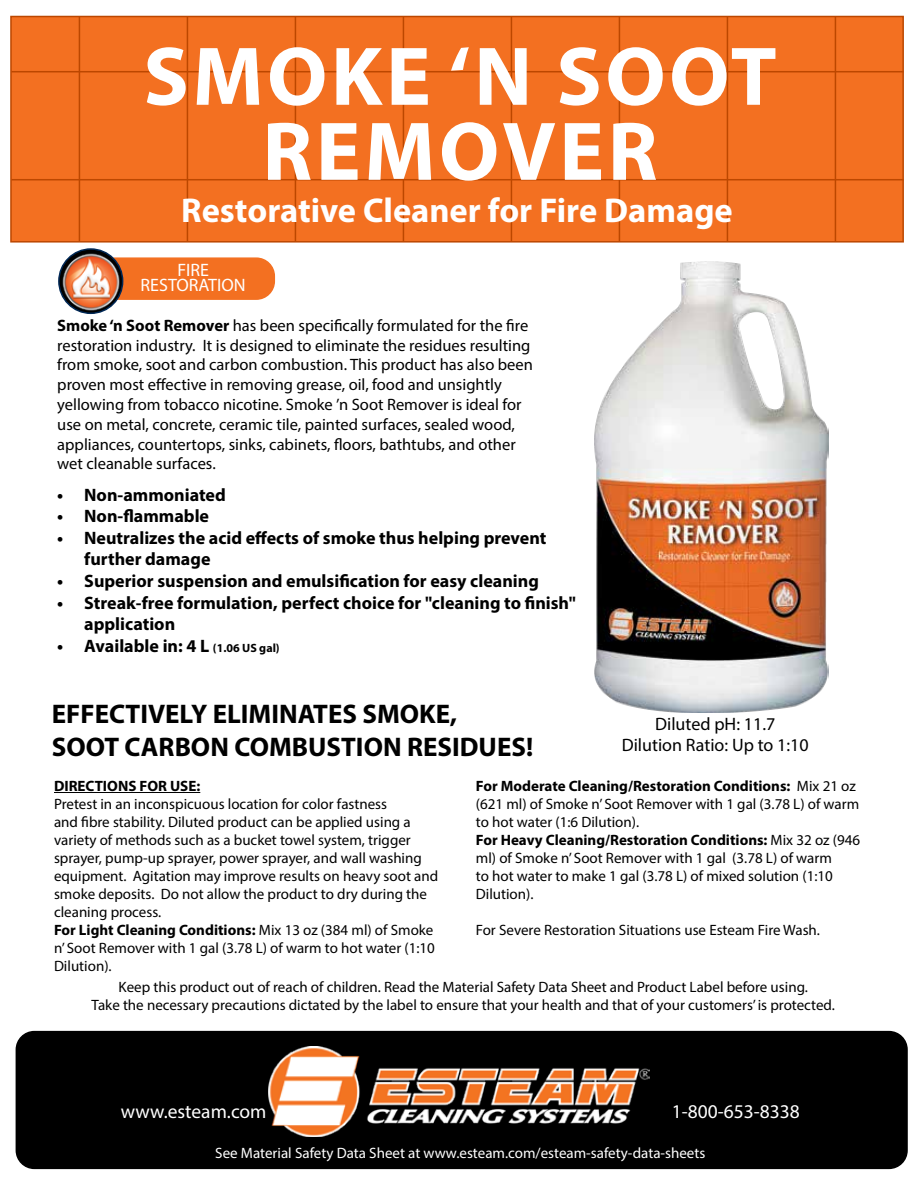
<style>
.page{position:relative;width:918px;height:1188px;background:#fff}
.page>*{position:absolute;margin:0;border:0;box-sizing:border-box;transform-origin:0 0}
.t1{font:700 84px/75px "Myriad Pro";letter-spacing:.045em;color:#fff;text-align:center}
.t2{font:700 34.5px "Myriad Pro";color:#fff}
.t3{font:700 27px/32.4px "Myriad Pro";color:#000}
.t4{font:19.5px "Myriad Pro";color:#fff}
.t5{font:700 18px/21.6px "Myriad Pro";color:#000}
.t6{font:18px/21.6px "Myriad Pro";color:#000;text-align:center}
.t7{font:18px/15px "Myriad Pro";color:#fff;text-align:center}
.t8{font:16.5px/19.8px "Myriad Pro";color:#000}
.t9{font:15px/18px "Myriad Pro";color:#000}
.t10{font:15px "Myriad Pro";color:#fff}
.t11{font:700 15px "Myriad Pro";color:#000}
.s1{font-weight:700}
.s2{font-size:12px}
</style>
<div class="page">
<div style="left:10px;top:16px;width:894px;height:227px;background:#f37021;border:2px solid #bc4700"></div>
<hr style="left:11px;top:71px;width:893px;height:1px;background:#bc4700">
<hr style="left:11px;top:179px;width:893px;height:1px;background:#bc4700">
<hr style="left:79px;top:16px;width:1px;height:226px;background:#bc4700">
<hr style="left:187px;top:16px;width:1px;height:226px;background:#bc4700">
<hr style="left:295px;top:16px;width:1px;height:226px;background:#bc4700">
<hr style="left:403px;top:16px;width:1px;height:226px;background:#bc4700">
<hr style="left:511px;top:16px;width:1px;height:226px;background:#bc4700">
<hr style="left:619px;top:16px;width:1px;height:226px;background:#bc4700">
<hr style="left:727px;top:16px;width:1px;height:226px;background:#bc4700">
<hr style="left:835px;top:16px;width:1px;height:226px;background:#bc4700">
<div style="left:16px;top:1032px;width:891px;height:136px;background:#000;border-radius:18px"></div>
<div style="left:16px;top:1031px;width:892px;height:138px;border:2px solid #000;border-radius:18px"></div>
<img style="left:269px;top:1046px;width:380px;height:91px">
<img style="left:595px;top:261px;width:233px;height:452px">
<hr style="left:54px;top:792px;width:146px;height:1px;background:#000">
<div style="left:89px;top:258px;width:185px;height:41px;background:#f37021;border-radius:18px"></div>
<div style="left:88px;top:257px;width:187px;height:43px;border:2px solid #f37021;border-radius:18px"></div>
<img style="left:58px;top:248px;width:67px;height:67px">
<h1 class="t1" style="left:143px;top:36px;width:635px">SMOKE ‘N SOOT<br>REMOVER</h1>
<h2 class="t2" style="left:181px;top:188px;width:553px">Restorative Cleaner for Fire Damage</h2>
<p class="t7" style="left:141px;top:262px;width:107px">FIRE<br>RESTORATION</p>
<p class="t8" style="left:57px;top:315px;width:477px"><span class="s1">Smoke ‘n Soot Remover</span> has been specifically formulated for the fire restoration industry. It is designed to eliminate the residues resulting from smoke, soot and carbon combustion. This product has also been proven most effective in removing grease, oil, food and unsightly yellowing from tobacco nicotine. Smoke ’n Soot Remover is ideal for use on metal, concrete, ceramic tile, painted surfaces, sealed wood, appliances, countertops, sinks, cabinets, floors, bathtubs, and other wet cleanable surfaces.</p>
<p class="t5" style="left:57px;top:483px;width:170px">• Non-ammoniated</p>
<p class="t5" style="left:57px;top:505px;width:153px">• Non-flammable</p>
<p class="t5" style="left:84px;top:526px;width:464px;text-indent:-27px">• Neutralizes the acid effects of smoke thus helping prevent further damage</p>
<p class="t5" style="left:57px;top:569px;width:483px">• Superior suspension and emulsification for easy cleaning</p>
<p class="t5" style="left:84px;top:591px;width:493px;text-indent:-27px">• Streak-free formulation, perfect choice for "cleaning to finish" application</p>
<p class="t5" style="left:57px;top:634px;width:224px">• Available in: 4 L <span class="s2">(1.06 US gal)</span></p>
<h3 class="t3" style="left:52px;top:697px;width:483px">EFFECTIVELY ELIMINATES SMOKE,<br>SOOT CARBON COMBUSTION RESIDUES!</h3>
<p class="t6" style="left:622px;top:713px;width:188px">Diluted pH: 11.7<br>Dilution Ratio: Up to 1:10</p>
<p class="t11" style="left:54px;top:776px;width:148px">DIRECTIONS FOR USE:</p>
<p class="t9" style="left:54px;top:795px;width:386px">Pretest in an inconspicuous location for color fastness<br>and fibre stability. Diluted product can be applied using a variety of methods such as a bucket towel system, trigger sprayer, pump-up sprayer, power sprayer, and wall washing equipment. Agitation may improve results on heavy soot and smoke deposits. Do not allow the product to dry during the cleaning process.<br><span class="s1">For Light Cleaning Conditions:</span> Mix 13 oz (384 ml) of Smoke n’ Soot Remover with 1 gal (3.78 L) of warm to hot water (1:10<br>Dilution).</p>
<p class="t9" style="left:476px;top:777px;width:386px"><span class="s1">For Moderate Cleaning/Restoration Conditions:</span> Mix 21 oz (621 ml) of Smoke n’ Soot Remover with 1 gal (3.78 L) of warm to hot water (1:6 Dilution).<br><span class="s1">For Heavy Cleaning/Restoration Conditions:</span> Mix 32 oz (946 ml) of Smoke n’ Soot Remover with 1 gal (3.78 L) of warm<br>to hot water to make 1 gal (3.78 L) of mixed solution (1:10<br>Dilution).</p>
<p class="t9" style="left:476px;top:921px;width:346px">For Severe Restoration Situations use Esteam Fire Wash.</p>
<p class="t9" style="left:92px;top:978px;width:745px;text-align:center">Keep this product out of reach of children. Read the Material Safety Data Sheet and Product Label before using.<br>Take the necessary precautions dictated by the label to ensure that your health and that of your customers’ is protected.</p>
<h3 class="t4" style="left:121px;top:1100px;width:147px">www.esteam.com</h3>
<h3 class="t4" style="left:672px;top:1100px;width:129px">1-800-653-8338</h3>
<p class="t10" style="left:215px;top:1144px;width:492px">See Material Safety Data Sheet at www.esteam.com/esteam-safety-data-sheets</p>
</div>
